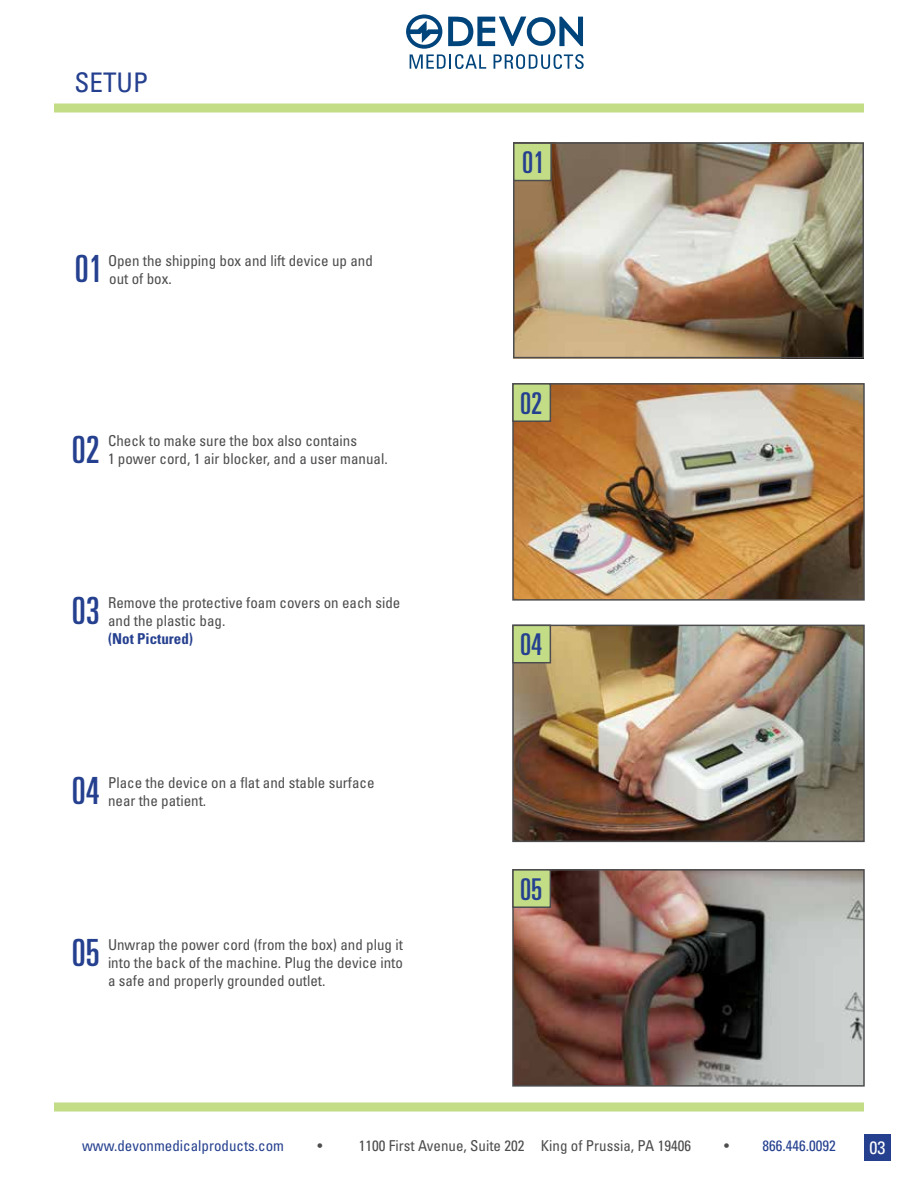
<style>
.page{position:relative;width:918px;height:1188px;background:#fff}
.page>*{position:absolute;margin:0;border:0;box-sizing:border-box;transform-origin:0 0}
.t1{font:ultra-condensed 37.5px "Univers";color:#25408f}
.t2{font:ultra-condensed 30px "Univers";color:#25408f}
.t3{font:condensed 27px "Univers";color:#25408f}
.t4{font:condensed 18px "Univers";color:#fff}
.t5{font:condensed 15px/18px "Univers";color:#4d4d4f}
.t6{font:condensed 15px "Univers";color:#25408f}
.t7{font:700 condensed 15px "Univers";color:#25408f}
.s1{color:#4d4d4f}
</style>
<div class="page">
<div style="left:864px;top:1134px;width:27px;height:27px;background:#25408f"></div>
<svg style="left:406px;top:14px;width:178px;height:55px"></svg>
<img style="left:515px;top:386px;width:347px;height:212px">
<div style="left:512px;top:383px;width:353px;height:218px;border:2px solid #4d4d4f"></div>
<img style="left:515px;top:872px;width:347px;height:212px">
<div style="left:512px;top:869px;width:353px;height:218px;border:2px solid #4d4d4f"></div>
<img style="left:515px;top:628px;width:347px;height:211px">
<div style="left:512px;top:625px;width:353px;height:217px;border:2px solid #4d4d4f"></div>
<div style="left:54px;top:104px;width:810px;height:8px;background:#c3dd87"></div>
<img style="left:516px;top:145px;width:345px;height:210px">
<div style="left:513px;top:142px;width:351px;height:216px;border:2px solid #4d4d4f"></div>
<div style="left:513px;top:142px;width:39px;height:39px;background:#c3dd87;border:2px solid #4d4d4f"></div>
<div style="left:512px;top:383px;width:39px;height:39px;background:#c3dd87;border:2px solid #4d4d4f"></div>
<div style="left:512px;top:625px;width:39px;height:38px;background:#c3dd87;border:2px solid #4d4d4f"></div>
<div style="left:512px;top:869px;width:39px;height:39px;background:#c3dd87;border:2px solid #4d4d4f"></div>
<div style="left:54px;top:1102px;width:810px;height:10px;background:#c3dd87"></div>
<h3 class="t3" style="left:75px;top:66px;width:75px">SETUP</h3>
<h1 class="t1" style="left:75px;top:247px;width:29px">01</h1>
<p class="t5" style="left:108px;top:251px;width:266px">Open the shipping box and lift device up and out of box.</p>
<h1 class="t1" style="left:72px;top:429px;width:29px">02</h1>
<p class="t5" style="left:108px;top:431px;width:281px">Check to make sure the box also contains<br>1 power cord, 1 air blocker, and a user manual.</p>
<h1 class="t1" style="left:72px;top:589px;width:29px">03</h1>
<p class="t5" style="left:108px;top:593px;width:294px">Remove the protective foam covers on each side and the plastic bag.</p>
<p class="t7" style="left:108px;top:629px;width:87px">(Not Pictured)</p>
<h1 class="t1" style="left:72px;top:769px;width:29px">04</h1>
<p class="t5" style="left:108px;top:773px;width:268px">Place the device on a flat and stable surface near the patient.</p>
<h1 class="t1" style="left:72px;top:932px;width:29px">05</h1>
<p class="t5" style="left:108px;top:935px;width:296px;text-align:justify">Unwrap the power cord (from the box) and plug it into the back of the machine. Plug the device into a safe and properly grounded outlet.</p>
<h2 class="t2" style="left:522px;top:146px;width:24px">01</h2>
<h2 class="t2" style="left:520px;top:387px;width:24px">02</h2>
<h2 class="t2" style="left:520px;top:628px;width:24px">04</h2>
<h2 class="t2" style="left:520px;top:872px;width:24px">05</h2>
<p class="t6" style="left:82px;top:1136px;width:203px">www.devonmedicalproducts.com</p>
<p class="t5" style="left:317px;top:1136px;width:6px">•</p>
<p class="t5" style="left:359px;top:1136px;width:334px">1100 First Avenue, Suite 202 King of Prussia, PA 19406</p>
<p class="t6" style="left:724px;top:1136px;width:113px"><span class="s1">•</span> 866.446.0092</p>
<p class="t4" style="left:870px;top:1137px;width:17px">03</p>
</div>
